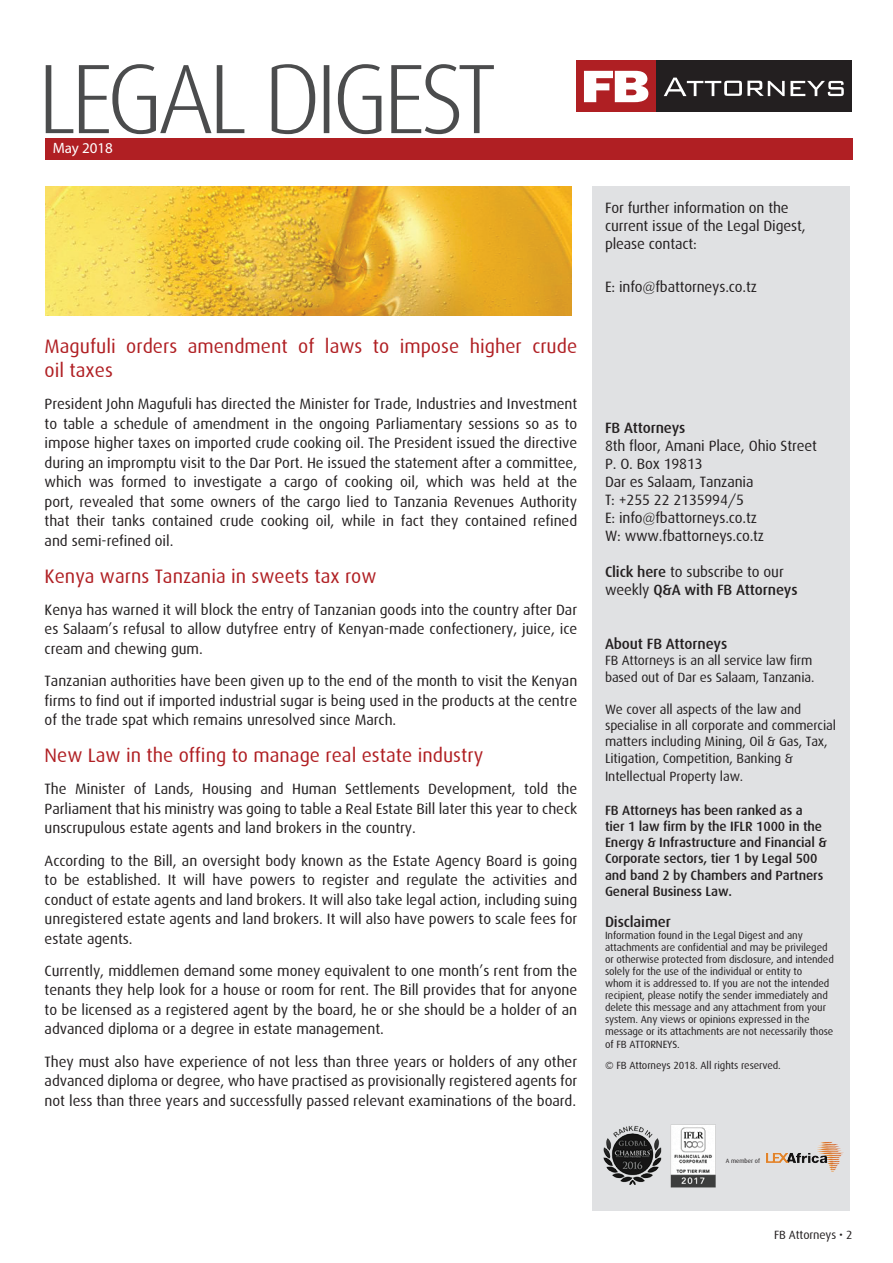
<style>
.page{position:relative;width:893px;height:1263px;background:#fff}
.page>*{position:absolute;margin:0;border:0;box-sizing:border-box;transform-origin:0 0}
.t1{font:19.5px/24px "Dax";color:#b01f23}
.t2{font:15px/19.5px "Dax";letter-spacing:-.005em;color:#231f20;text-align:justify}
.t3{font:500 15px/18px "Dax";letter-spacing:-.01em;color:#231f20}
.t4{font:15px "Myriad Pro";color:#fff}
.t5{font:13.5px/16.2px "Dax";letter-spacing:-.01em;color:#231f20}
.t6{font:500 13.5px/16.2px "Dax";letter-spacing:-.01em;color:#231f20}
.t7{font:12px "Dax";letter-spacing:-.01em;color:#231f20}
.t8{font:10.5px/12px "Dax";letter-spacing:-.01em;color:#231f20}
.t9{font:6.15px "Dax";color:#231f20}
.s1{font-weight:400}
</style>
<div class="page">
<div style="left:593px;top:186px;width:257px;height:1025px;background:#e0e1e3"></div>
<div style="left:654px;top:60px;width:198px;height:52px;background:#231f20"></div>
<div style="left:577px;top:60px;width:79px;height:52px;background:#af1f23"></div>
<svg style="left:584px;top:71px;width:64px;height:31px"></svg>
<svg style="left:664px;top:78px;width:180px;height:18px"></svg>
<div style="left:45px;top:138px;width:808px;height:22px;background:#b01f23"></div>
<svg style="left:46px;top:64px;width:448px;height:70px"></svg>
<img style="left:603px;top:1124px;width:113px;height:64px">
<img style="left:766px;top:1142px;width:78px;height:30px">
<img style="left:46px;top:186px;width:526px;height:130px">
<p class="t4" style="left:53px;top:139px;width:62px">May 2018</p>
<h1 class="t1" style="left:45px;top:335px;width:534px">Magufuli orders amendment of laws to impose higher crude oil taxes</h1>
<p class="t2" style="left:45px;top:395px;width:534px">President John Magufuli has directed the Minister for Trade, Industries and Investment to table a schedule of amendment in the ongoing Parliamentary sessions so as to impose higher taxes on imported crude cooking oil. The President issued the directive during an impromptu visit to the Dar Port. He issued the statement after a committee, which was formed to investigate a cargo of cooking oil, which was held at the port, revealed that some owners of the cargo lied to Tanzania Revenues Authority that their tanks contained crude cooking oil, while in fact they contained refined and semi-refined oil.</p>
<h1 class="t1" style="left:45px;top:564px;width:333px">Kenya warns Tanzania in sweets tax row</h1>
<p class="t2" style="left:45px;top:600px;width:534px">Kenya has warned it will block the entry of Tanzanian goods into the country after Dar es Salaam’s refusal to allow dutyfree entry of Kenyan-made confectionery, juice, ice cream and chewing gum.</p>
<p class="t2" style="left:45px;top:671px;width:534px">Tanzanian authorities have been given up to the end of the month to visit the Kenyan firms to find out if imported industrial sugar is being used in the products at the centre of the trade spat which remains unresolved since March.</p>
<h1 class="t1" style="left:45px;top:743px;width:440px">New Law in the offing to manage real estate industry</h1>
<p class="t2" style="left:45px;top:779px;width:534px">The Minister of Lands, Housing and Human Settlements Development, told the Parliament that his ministry was going to table a Real Estate Bill later this year to check unscrupulous estate agents and land brokers in the country.</p>
<p class="t2" style="left:45px;top:851px;width:534px">According to the Bill, an oversight body known as the Estate Agency Board is going to be established. It will have powers to register and regulate the activities and conduct of estate agents and land brokers. It will also take legal action, including suing unregistered estate agents and land brokers. It will also have powers to scale fees for estate agents.</p>
<p class="t2" style="left:45px;top:961px;width:534px">Currently, middlemen demand some money equivalent to one month’s rent from the tenants they help look for a house or room for rent. The Bill provides that for anyone to be licensed as a registered agent by the board, he or she should be a holder of an advanced diploma or a degree in estate management.</p>
<p class="t2" style="left:45px;top:1052px;width:534px">They must also have experience of not less than three years or holders of any other advanced diploma or degree, who have practised as provisionally registered agents for not less than three years and successfully passed relevant examinations of the board.</p>
<p class="t2" style="left:605px;top:198px;width:202px;line-height:18px;text-align:left">For further information on the current issue of the Legal Digest, please contact:</p>
<p class="t2" style="left:605px;top:277px;width:154px">E: info@fbattorneys.co.tz</p>
<p class="t3" style="left:605px;top:419px;width:82px">FB Attorneys</p>
<p class="t2" style="left:605px;top:437px;width:213px;line-height:18px;text-align:left">8th floor, Amani Place, Ohio Street<br>P. O. Box 19813<br>Dar es Salaam, Tanzania<br>T: +255 22 2135994/5<br>E: info@fbattorneys.co.tz<br>W: www.fbattorneys.co.tz</p>
<p class="t3" style="left:605px;top:563px;width:194px">Click here <span class="s1">to subscribe to our weekly</span> Q&amp;A with FB Attorneys</p>
<p class="t3" style="left:605px;top:635px;width:124px">About FB Attorneys</p>
<p class="t5" style="left:605px;top:653px;width:211px">FB Attorneys is an all service law firm based out of Dar es Salaam, Tanzania.</p>
<p class="t5" style="left:605px;top:701px;width:232px">We cover all aspects of the law and specialise in all corporate and commercial matters including Mining, Oil &amp; Gas, Tax, Litigation, Competition, Banking &amp;</p>
<p class="t5" style="left:605px;top:768px;width:140px">Intellectual Property law.</p>
<p class="t6" style="left:605px;top:802px;width:223px">FB Attorneys has been ranked as a<br>tier 1 law firm by the IFLR 1000 in the Energy &amp; Infrastructure and Financial &amp; Corporate sectors, tier 1 by Legal 500 and band 2 by Chambers and Partners General Business Law.</p>
<p class="t3" style="left:605px;top:913px;width:67px">Disclaimer</p>
<p class="t8" style="left:605px;top:930px;width:230px">Information found in the Legal Digest and any attachments are confidential and may be privileged or otherwise protected from disclosure, and intended solely for the use of the individual or entity to<br>whom it is addressed to. If you are not the intended recipient, please notify the sender immediately and delete this message and any attachment from your system. Any views or opinions expressed in the message or its attachments are not necessarily those of FB ATTORNEYS.</p>
<p class="t8" style="left:605px;top:1059px;width:177px">© FB Attorneys 2018. All rights reserved.</p>
<p class="t9" style="left:726px;top:1157px;width:36px">A member of</p>
<p class="t7" style="left:774px;top:1228px;width:80px">FB Attorneys • 2</p>
</div>
